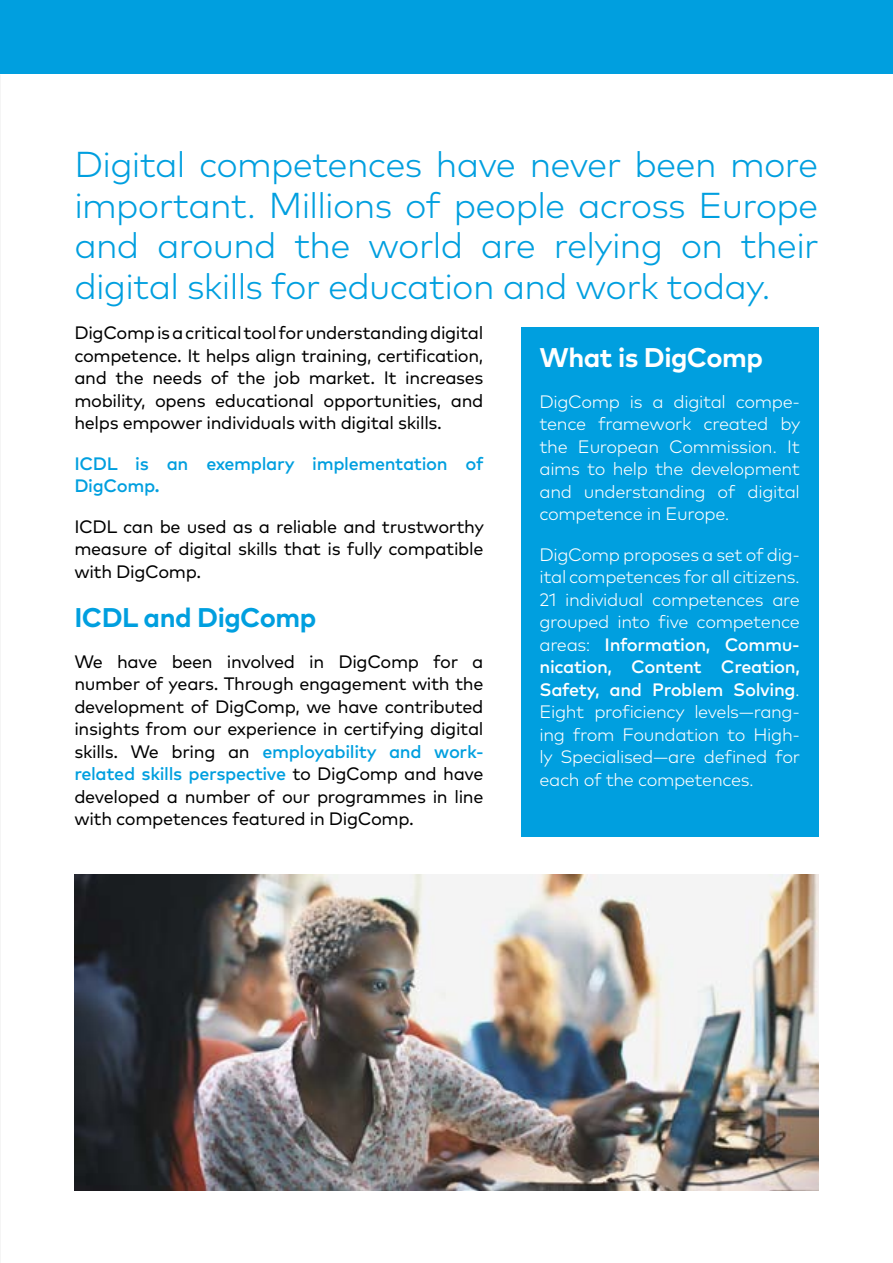
<style>
.page{position:relative;width:893px;height:1263px;background:#fff}
.page>*{position:absolute;margin:0;border:0;box-sizing:border-box;transform-origin:0 0}
.t1{font:300 36px/40.5px "Mark Pro";letter-spacing:-.02em;color:#009fdf;text-align:justify}
.t2{font:700 27px "Mark Pro";letter-spacing:-.02em;color:#009fdf}
.t3{font:700 27px "Mark Pro";letter-spacing:-.02em;color:#fff}
.t4{font:18px/22.5px "Mark Pro";letter-spacing:-.02em;color:#000;text-align:justify}
.t5{font:300 18px/22.5px "Mark Pro";letter-spacing:-.02em;color:#fff;text-align:justify}
.t6{font:500 18px/22.5px "Mark Pro";letter-spacing:-.02em;color:#009fdf}
.s1{font-weight:500;color:#009fdf}
.s2{font-weight:500}
</style>
<div class="page">
<div style="left:0;top:0;width:893px;height:74px;background:#009fdf"></div>
<div style="left:521px;top:327px;width:298px;height:510px;background:#009fdf"></div>
<img style="left:74px;top:874px;width:745px;height:317px">
<h1 class="t1" style="left:74px;top:141px;width:746px">Digital competences have never been more important. Millions of people across Europe and around the world are relying on their digital skills for education and work today.</h1>
<p class="t4" style="left:74px;top:320px;width:411px">DigComp is a critical tool for understanding digital competence. It helps align training, certification, and the needs of the job market. It increases mobility, opens educational opportunities, and helps empower individuals with digital skills.</p>
<p class="t6" style="left:74px;top:451px;width:411px">ICDL is an exemplary implementation of<br>DigComp.</p>
<p class="t4" style="left:74px;top:514px;width:411px">ICDL can be used as a reliable and trustworthy measure of digital skills that is fully compatible with DigComp.</p>
<h2 class="t2" style="left:74px;top:597px;width:243px">ICDL and DigComp</h2>
<p class="t4" style="left:74px;top:649px;width:411px">We have been involved in DigComp for a number of years. Through engagement with the development of DigComp, we have contributed insights from our experience in certifying digital skills. We bring an <span class="s1">employability and work&shy;related skills perspective</span> to DigComp and have developed a number of our programmes in line with competences featured in DigComp.</p>
<h2 class="t3" style="left:539px;top:337px;width:225px">What is DigComp</h2>
<p class="t5" style="left:539px;top:389px;width:262px">DigComp is a digital compe&shy;tence framework created by the European Commission. It aims to help the development and understanding of digital competence in Europe.</p>
<p class="t5" style="left:539px;top:542px;width:262px">DigComp proposes a set of dig&shy;ital competences for all citizens.<br>21 individual competences are grouped into five competence areas: <span class="s2">Information, Commu&shy;nication, Content Creation, Safety, and Problem Solving</span>.<br>Eight proficiency levels—rang&shy;ing from Foundation to High&shy;ly Specialised—are defined for each of the competences.</p>
</div>
